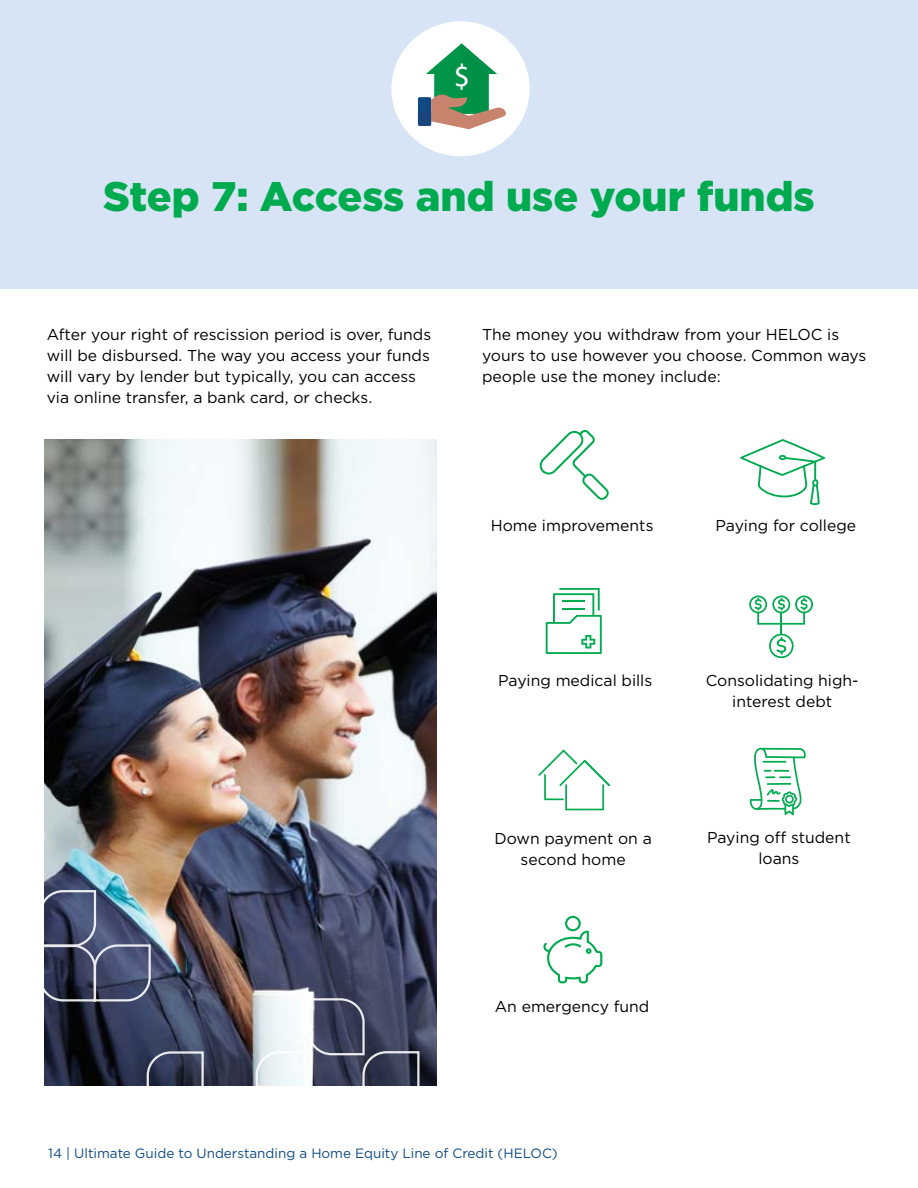
<style>
.page{position:relative;width:918px;height:1188px;background:#fff}
.page>*{position:absolute;margin:0;border:0;box-sizing:border-box;transform-origin:0 0}
.t1{font:900 41.25px "Gotham";color:#00aa4f}
.t2{font:31.95px "Myriad Pro";color:#fff}
.t3{font:15.75px/21px "Gotham";color:#000;text-align:center}
.t4{font:13.5px "Gotham";color:#0f4b82}
</style>
<div class="page">
<div style="left:0;top:0;width:918px;height:289px;background:#d6e4f5"></div>
<div style="left:391px;top:21px;width:139px;height:135px;background:#fff;border-radius:50%"></div>
<svg style="left:418px;top:43px;width:88px;height:86px"></svg>
<svg style="left:540px;top:429px;width:69px;height:71px"></svg>
<svg style="left:740px;top:439px;width:85px;height:66px"></svg>
<svg style="left:546px;top:588px;width:56px;height:66px"></svg>
<hr style="left:780px;top:613px;width:2px;height:22px;background:#00aa4f">
<svg style="left:749px;top:596px;width:64px;height:29px"></svg>
<svg style="left:769px;top:634px;width:25px;height:24px"></svg>
<svg style="left:538px;top:750px;width:72px;height:60px"></svg>
<svg style="left:750px;top:748px;width:56px;height:67px"></svg>
<svg style="left:543px;top:916px;width:59px;height:67px"></svg>
<img style="left:45px;top:439px;width:392px;height:646px">
<svg style="left:44px;top:889px;width:377px;height:197px;background:#515569"></svg>
<h2 class="t2" style="left:454px;top:57px;width:18px">$</h2>
<h1 class="t1" style="left:103px;top:168px;width:713px">Step 7: Access and use your funds</h1>
<p class="t3" style="left:47px;top:324px;width:386px;text-align:left">After your right of rescission period is over, funds will be disbursed. The way you access your funds will vary by lender but typically, you can access via online transfer, a bank card, or checks.</p>
<p class="t3" style="left:482px;top:324px;width:386px;text-align:left">The money you withdraw from your HELOC is yours to use however you choose. Common ways people use the money include:</p>
<p class="t3" style="left:491px;top:514px;width:164px">Home improvements</p>
<p class="t3" style="left:716px;top:514px;width:142px">Paying for college</p>
<p class="t3" style="left:498px;top:670px;width:156px">Paying medical bills</p>
<p class="t3" style="left:706px;top:670px;width:154px">Consolidating high&shy;interest debt</p>
<p class="t3" style="left:494px;top:827px;width:159px">Down payment on a second home</p>
<p class="t3" style="left:707px;top:827px;width:145px">Paying off student loans</p>
<p class="t3" style="left:495px;top:995px;width:156px">An emergency fund</p>
<p class="t4" style="left:48px;top:1145px;width:511px">14 | Ultimate Guide to Understanding a Home Equity Line of Credit (HELOC)</p>
</div>
